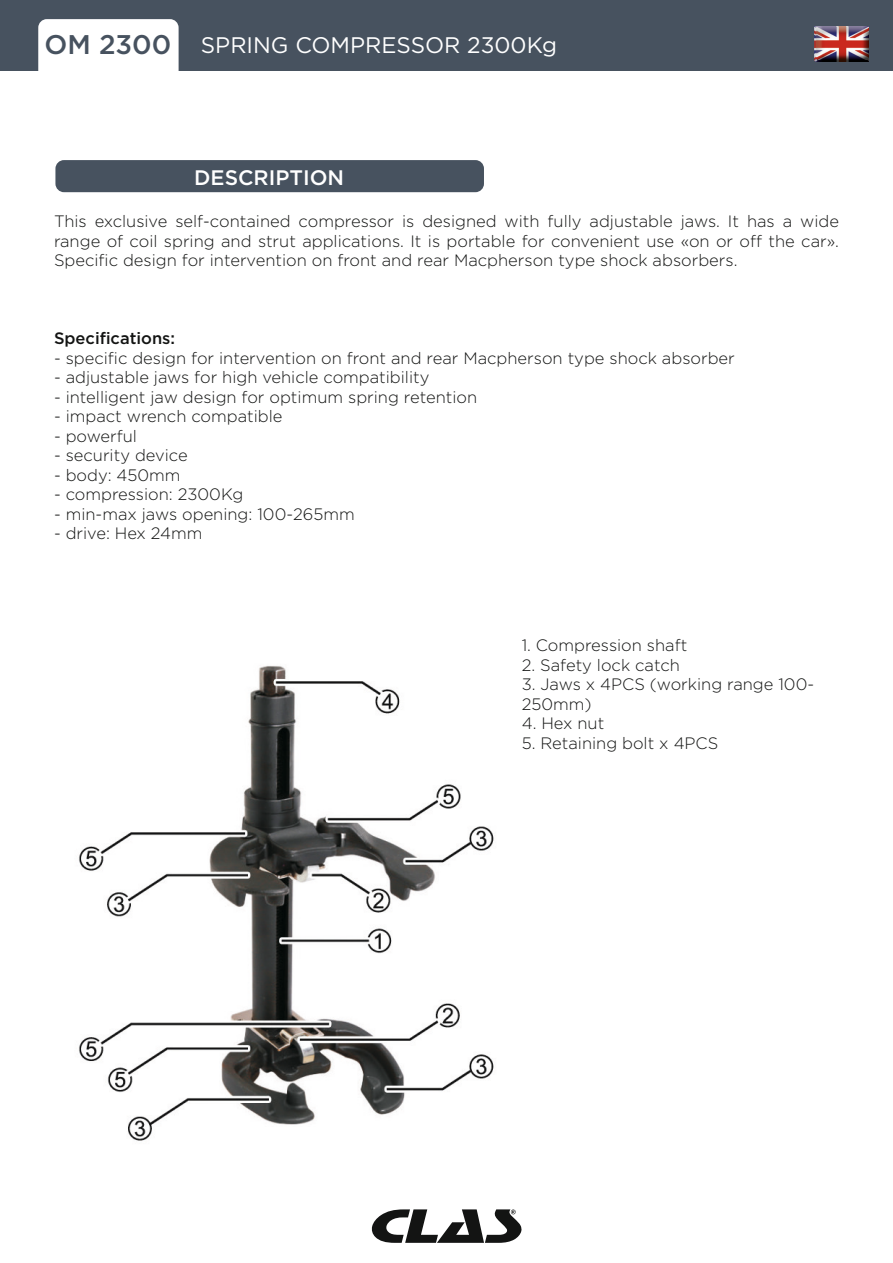
<style>
.page{position:relative;width:893px;height:1263px;background:#fff}
.page>*{position:absolute;margin:0;border:0;box-sizing:border-box;transform-origin:0 0}
.t1{font:22.5px "Gotham";color:#fff}
.t2{font:500 21px "Gotham";color:#fff}
.t3{font:300 16.5px/19.5px "Gotham";color:#131413;text-align:justify}
.t4{font:500 16.5px "Gotham";color:#131413}
.s1{font-weight:500;font-size:27px;color:#47525f}
</style>
<div class="page">
<div style="left:0;top:0;width:893px;height:71px;background:#47525f"></div>
<div style="left:38px;top:19px;width:141px;height:70px;background:#fff;border-radius:9px"></div>
<svg style="left:371px;top:1209px;width:151px;height:34px"></svg>
<img style="left:814px;top:26px;width:2px;height:35px">
<img style="left:816px;top:26px;width:51px;height:35px">
<img style="left:817px;top:27px;width:52px;height:32px">
<div style="left:55px;top:160px;width:429px;height:32px;background:#47525f;border-radius:9px"></div>
<img style="left:78px;top:666px;width:416px;height:475px">
<h1 class="t1" style="left:45px;top:31px;width:514px"><span class="s1">OM 2300</span> SPRING COMPRESSOR 2300Kg</h1>
<p class="t2" style="left:194px;top:163px;width:152px">DESCRIPTION</p>
<p class="t3" style="left:54px;top:211px;width:786px">This exclusive self-contained compressor is designed with fully adjustable jaws. It has a wide range of coil spring and strut applications. It is portable for convenient use «on or off the car».<br>Specific design for intervention on front and rear Macpherson type shock absorbers.</p>
<p class="t4" style="left:54px;top:328px;width:123px">Specifications:</p>
<p class="t3" style="left:54px;top:348px;width:682px">- specific design for intervention on front and rear Macpherson type shock absorber</p>
<p class="t3" style="left:54px;top:367px;width:377px">- adjustable jaws for high vehicle compatibility</p>
<p class="t3" style="left:54px;top:387px;width:425px">- intelligent jaw design for optimum spring retention</p>
<p class="t3" style="left:54px;top:406px;width:230px">- impact wrench compatible</p>
<p class="t3" style="left:54px;top:426px;width:84px">- powerful</p>
<p class="t3" style="left:54px;top:445px;width:135px">- security device</p>
<p class="t3" style="left:54px;top:465px;width:128px">- body: 450mm</p>
<p class="t3" style="left:54px;top:484px;width:191px">- compression: 2300Kg</p>
<p class="t3" style="left:54px;top:504px;width:302px">- min-max jaws opening: 100-265mm</p>
<p class="t3" style="left:54px;top:523px;width:150px">- drive: Hex 24mm</p>
<p class="t3" style="left:522px;top:635px;width:167px">1. Compression shaft</p>
<p class="t3" style="left:522px;top:655px;width:160px">2. Safety lock catch</p>
<p class="t3" style="left:522px;top:674px;width:294px">3. Jaws x 4PCS (working range 100-<br>250mm)</p>
<p class="t3" style="left:522px;top:713px;width:84px">4. Hex nut</p>
<p class="t3" style="left:522px;top:733px;width:198px">5. Retaining bolt x 4PCS</p>
</div>
